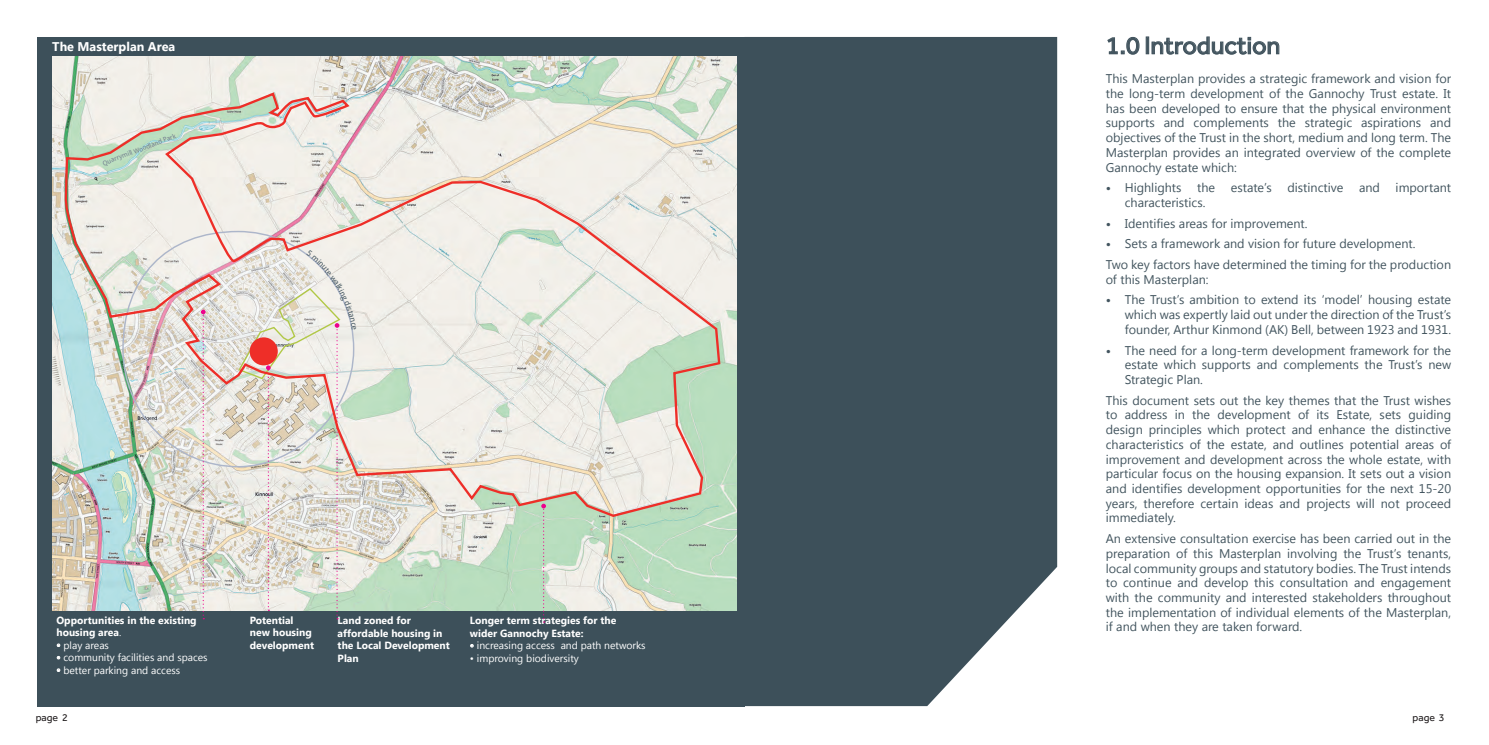
<style>
.page{position:relative;width:1489px;height:745px;background:#fff}
.page>*{position:absolute;margin:0;border:0;box-sizing:border-box;transform-origin:0 0}
.t1{font:25.25px "Effra";color:#43555f}
.t2{font:12.62px/14.8px "Segoe UI";color:#43555f;text-align:justify}
.t3{font:700 12.62px "Segoe UI";color:#fff}
.t4{font:10.5px "Effra";color:#231f20}
.t5{font:700 10.38px/12.4px "Segoe UI";color:#fff}
.t6{font:10.38px "Segoe UI";color:#fff}
.t7{font:6.5px "Droid Sans";color:#727d8e}
.s1{font-weight:400}
.s2{font-weight:700}
</style>
<div class="page">
<div style="left:37px;top:37px;width:707px;height:668px;background:#3d505a"></div>
<svg style="left:56px;top:643px;width:5px;height:4px"></svg>
<svg style="left:56px;top:656px;width:5px;height:4px"></svg>
<svg style="left:56px;top:668px;width:5px;height:4px"></svg>
<svg style="left:470px;top:644px;width:4px;height:4px"></svg>
<img style="left:52px;top:56px;width:684px;height:554px">
<svg style="left:201px;top:518px;width:5px;height:101px"></svg>
<svg style="left:541px;top:518px;width:5px;height:104px"></svg>
<svg style="left:62px;top:90px;width:659px;height:428px;background:#e4e2da"></svg>
<div style="left:744px;top:37px;width:313px;height:668px;background:#3d505a"></div>
<svg style="left:1107px;top:36px;width:32px;height:19px"></svg>
<div style="left:1145px;top:36px;width:4px;height:18px;border:1px solid #43555f"></div>
<svg style="left:1151px;top:36px;width:128px;height:19px"></svg>
<svg style="left:237px;top:250px;width:119px;height:369px;background:#dfd9d1"></svg>
<p class="t3" style="left:52px;top:38px;width:125px">The Masterplan Area</p>
<p class="t7" style="left:101px;top:159px;width:79px;rotate:-21deg">Quarrymill Woodland Park</p>
<p class="t5" style="left:56px;top:613px;width:142px">Opportunities in the existing housing area<span class="s1">.</span></p>
<p class="t6" style="left:56px;top:637px;width:54px">• play areas</p>
<p class="t6" style="left:56px;top:649px;width:153px">• community facilities and spaces</p>
<p class="t6" style="left:56px;top:662px;width:125px">• better parking and access</p>
<p class="t5" style="left:250px;top:613px;width:66px">Potential new housing development</p>
<p class="t5" style="left:337px;top:613px;width:114px">Land zoned for affordable housing in the Local Development<br>Plan</p>
<p class="t5" style="left:470px;top:613px;width:148px">Longer term strategies for the wider Gannochy Estate:</p>
<p class="t6" style="left:470px;top:637px;width:177px">• increasing access and path networks</p>
<p class="t6" style="left:470px;top:650px;width:111px">• improving biodiversity</p>
<p class="t1" style="left:1105px;top:31px;width:176px">1.0 Introduction</p>
<p class="t2" style="left:1105px;top:71px;width:347px">This Masterplan provides a strategic framework and vision for the long-term development of the Gannochy Trust estate. It has been developed to ensure that the physical environment supports and complements the strategic aspirations and objectives of the Trust in the short, medium and long term. The Masterplan provides an integrated overview of the complete Gannochy estate which:</p>
<p class="t2" style="left:1124px;top:180px;width:328px;text-indent:-19px"><span class="s2">•</span> Highlights the estate’s distinctive and important characteristics.</p>
<p class="t2" style="left:1105px;top:215px;width:203px"><span class="s2">•</span> Identifies areas for improvement.</p>
<p class="t2" style="left:1105px;top:233px;width:347px;line-height:20.6px"><span class="s2">•</span> Sets a framework and vision for future development.<br>Two key factors have determined the timing for the production</p>
<p class="t2" style="left:1105px;top:271px;width:104px">of this Masterplan:</p>
<p class="t2" style="left:1124px;top:292px;width:328px;text-indent:-19px"><span class="s2">•</span> The Trust’s ambition to extend its ‘model’ housing estate which was expertly laid out under the direction of the Trust’s founder, Arthur Kinmond (AK) Bell, between 1923 and 1931.</p>
<p class="t2" style="left:1124px;top:342px;width:328px;text-indent:-19px"><span class="s2">•</span> The need for a long-term development framework for the estate which supports and complements the Trust’s new Strategic Plan.</p>
<p class="t2" style="left:1105px;top:392px;width:347px">This document sets out the key themes that the Trust wishes to address in the development of its Estate, sets guiding design principles which protect and enhance the distinctive characteristics of the estate, and outlines potential areas of improvement and development across the whole estate, with particular focus on the housing expansion. It sets out a vision and identifies development opportunities for the next 15-20 years, therefore certain ideas and projects will not proceed immediately.</p>
<p class="t2" style="left:1105px;top:530px;width:347px">An extensive consultation exercise has been carried out in the preparation of this Masterplan involving the Trust’s tenants, local community groups and statutory bodies. The Trust intends to continue and develop this consultation and engagement with the community and interested stakeholders throughout the implementation of individual elements of the Masterplan, if and when they are taken forward.</p>
<p class="t4" style="left:36px;top:711px;width:33px">page 2</p>
<p class="t4" style="left:1412px;top:711px;width:33px">page 3</p>
</div>
